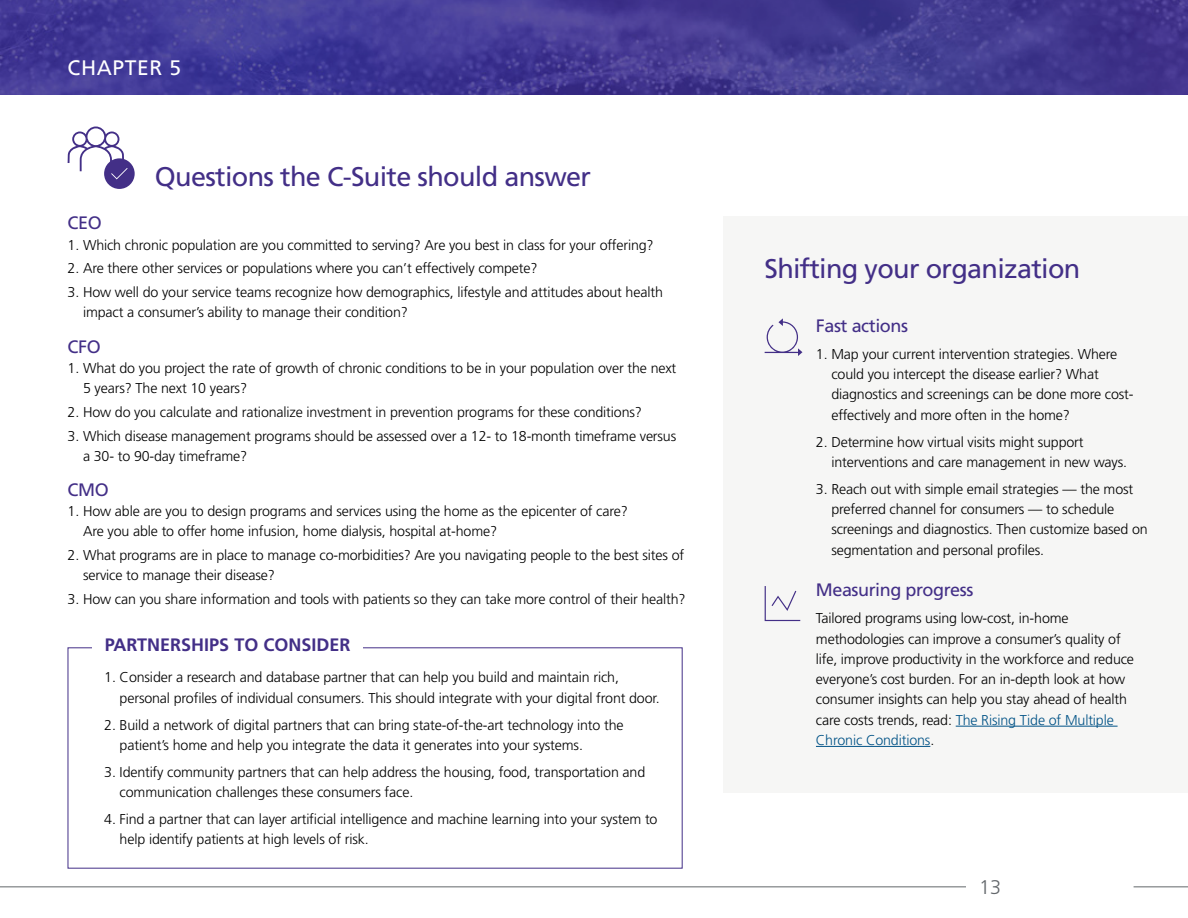
<style>
.page{position:relative;width:1188px;height:918px;background:#fff}
.page>*{position:absolute;margin:0;border:0;box-sizing:border-box;transform-origin:0 0}
.t1{font:27px "Frutiger LT Pro";letter-spacing:-.025em;color:#432f87}
.t2{font:21px "Frutiger LT Pro";letter-spacing:.03em;color:#fff}
.t3{font:300 19.8px "Frutiger LT Pro";color:#63676b}
.t4{font:18px "Frutiger LT Pro";letter-spacing:-.025em;color:#432f87}
.t5{font:700 18px "Frutiger LT Pro";color:#432f87}
.t6{font:300 14.25px/20.2px "Frutiger LT Pro";letter-spacing:-.01em;color:#000}
.s1{color:#005286}
</style>
<div class="page">
<hr style="left:0;top:887px;width:966px;height:1px;background:#63676b">
<hr style="left:1134px;top:887px;width:54px;height:1px;background:#63676b">
<svg style="left:0;top:0;width:1187px;height:94px;fill:#433b94"></svg>
<div style="left:724px;top:216px;width:464px;height:577px;background:#f6f6f5"></div>
<div style="left:104px;top:158px;width:31px;height:31px;background:#432f87;border-radius:50%"></div>
<svg style="left:68px;top:127px;width:60px;height:52px"></svg>
<hr style="left:956px;top:726px;width:162px;height:1px;background:#005286">
<hr style="left:816px;top:746px;width:114px;height:1px;background:#005286">
<svg style="left:765px;top:318px;width:37px;height:38px"></svg>
<svg style="left:765px;top:586px;width:35px;height:35px"></svg>
<h2 class="t2" style="left:68px;top:56px;width:115px">CHAPTER 5</h2>
<h1 class="t1" style="left:155px;top:161px;width:438px">Questions the C-Suite should answer</h1>
<p class="t4" style="left:68px;top:213px;width:36px">CEO</p>
<p class="t6" style="left:68px;top:235px;width:588px">1. Which chronic population are you committed to serving? Are you best in class for your offering?</p>
<p class="t6" style="left:68px;top:258px;width:472px">2. Are there other services or populations where you can’t effectively compete?</p>
<p class="t6" style="left:83px;top:282px;width:581px;text-indent:-15px">3. How well do your service teams recognize how demographics, lifestyle and attitudes about health impact a consumer’s ability to manage their condition?</p>
<p class="t4" style="left:68px;top:336px;width:35px">CFO</p>
<p class="t6" style="left:83px;top:358px;width:595px;text-indent:-15px">1. What do you project the rate of growth of chronic conditions to be in your population over the next<br>5 years? The next 10 years?</p>
<p class="t6" style="left:68px;top:402px;width:576px">2. How do you calculate and rationalize investment in prevention programs for these conditions?</p>
<p class="t6" style="left:83px;top:426px;width:595px;text-indent:-15px">3. Which disease management programs should be assessed over a 12- to 18-month timeframe versus a 30- to 90-day timeframe?</p>
<p class="t4" style="left:68px;top:479px;width:43px">CMO</p>
<p class="t6" style="left:83px;top:501px;width:546px;text-indent:-15px">1. How able are you to design programs and services using the home as the epicenter of care?<br>Are you able to offer home infusion, home dialysis, hospital at-home?</p>
<p class="t6" style="left:83px;top:545px;width:603px;text-indent:-15px">2. What programs are in place to manage co-morbidities? Are you navigating people to the best sites of service to manage their disease?</p>
<p class="t6" style="left:68px;top:589px;width:620px">3. How can you share information and tools with patients so they can take more control of their health?</p>
<p class="t5" style="left:105px;top:634px;width:247px">PARTNERSHIPS TO CONSIDER</p>
<p class="t6" style="left:120px;top:667px;width:542px;text-indent:-15px">1. Consider a research and database partner that can help you build and maintain rich, personal profiles of individual consumers. This should integrate with your digital front door.</p>
<p class="t6" style="left:120px;top:715px;width:505px;text-indent:-15px">2. Build a network of digital partners that can bring state-of-the-art technology into the patient’s home and help you integrate the data it generates into your systems.</p>
<p class="t6" style="left:120px;top:762px;width:527px;text-indent:-15px">3. Identify community partners that can help address the housing, food, transportation and communication challenges these consumers face.</p>
<p class="t6" style="left:120px;top:809px;width:539px;text-indent:-15px">4. Find a partner that can layer artificial intelligence and machine learning into your system to help identify patients at high levels of risk.</p>
<h1 class="t1" style="left:765px;top:253px;width:317px">Shifting your organization</h1>
<p class="t4" style="left:816px;top:315px;width:94px">Fast actions</p>
<p class="t6" style="left:831px;top:344px;width:304px;text-indent:-15px">1. Map your current intervention strategies. Where could you intercept the disease earlier? What diagnostics and screenings can be done more cost&shy;effectively and more often in the home?</p>
<p class="t6" style="left:831px;top:432px;width:297px;text-indent:-15px">2. Determine how virtual visits might support interventions and care management in new ways.</p>
<p class="t6" style="left:831px;top:479px;width:318px;text-indent:-15px">3. Reach out with simple email strategies — the most preferred channel for consumers — to schedule screenings and diagnostics. Then customize based on segmentation and personal profiles.</p>
<p class="t4" style="left:816px;top:580px;width:159px">Measuring progress</p>
<p class="t6" style="left:816px;top:609px;width:320px">Tailored programs using low-cost, in-home methodologies can improve a consumer’s quality of life, improve productivity in the workforce and reduce everyone’s cost burden. For an in-depth look at how consumer insights can help you stay ahead of health care costs trends, read: <span class="s1">The Rising Tide of Multiple Chronic Conditions</span>.</p>
<h3 class="t3" style="left:979px;top:876px;width:24px">13</h3>
</div>
